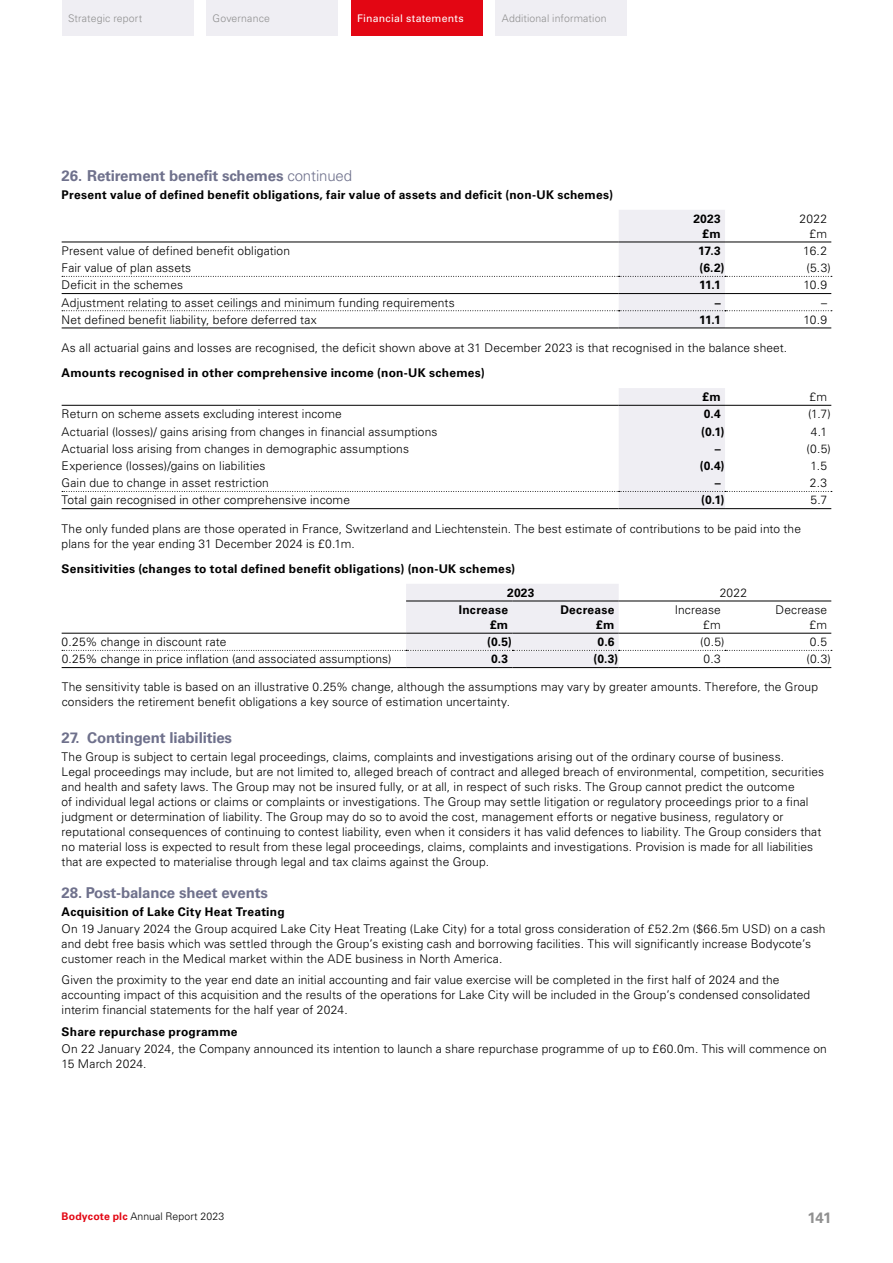
<style>
.page{position:relative;width:893px;height:1263px;background:#fff}
.page>*{position:absolute;margin:0;border:0;box-sizing:border-box;transform-origin:0 0}
.t1{font:700 15px "Univers LT Std";letter-spacing:-.01em;color:#6f718c}
.t2{font:700 15px "Univers LT Std";color:#909090}
.t3{font:300 12px/15px "Univers LT Std";letter-spacing:.01em;color:#000}
.t4{font:700 12px/15px "Univers LT Std";letter-spacing:.02em;color:#000;text-align:right}
.t5{font:300 10.5px "Univers LT Std";letter-spacing:.015em;color:#909090}
.t6{font:300 10.5px "Univers LT Std";letter-spacing:.01em;color:#000}
.t7{font:10.5px "Univers LT Std";letter-spacing:.025em;color:#fff}
.s1{font-weight:300}
.s2{font-weight:700;color:#e30613}
</style>
<div class="page">
<hr style="left:62px;top:328px;width:557px;height:1px;background:#000">
<hr style="left:619px;top:328px;width:106px;height:1px;background:#000">
<hr style="left:725px;top:328px;width:106px;height:1px;background:#000">
<svg style="left:62px;top:210px;width:770px;height:118px"></svg>
<svg style="left:62px;top:388px;width:770px;height:121px"></svg>
<svg style="left:62px;top:584px;width:770px;height:83px"></svg>
<hr style="left:406px;top:601px;width:106px;height:1px;background:#000">
<hr style="left:512px;top:601px;width:107px;height:1px;background:#000">
<hr style="left:619px;top:601px;width:106px;height:1px;background:#000">
<hr style="left:725px;top:601px;width:106px;height:1px;background:#000">
<hr style="left:62px;top:633px;width:344px;height:1px;background:#000">
<hr style="left:406px;top:633px;width:106px;height:1px;background:#000">
<hr style="left:512px;top:633px;width:107px;height:1px;background:#000">
<hr style="left:619px;top:633px;width:106px;height:1px;background:#000">
<hr style="left:725px;top:633px;width:106px;height:1px;background:#000">
<hr style="left:62px;top:667px;width:344px;height:1px;background:#000">
<hr style="left:406px;top:667px;width:106px;height:1px;background:#000">
<hr style="left:512px;top:667px;width:107px;height:1px;background:#000">
<hr style="left:619px;top:667px;width:106px;height:1px;background:#000">
<hr style="left:725px;top:667px;width:106px;height:1px;background:#000">
<div style="left:62px;top:0;width:131px;height:36px;background:#efeef3"></div>
<div style="left:206px;top:0;width:132px;height:36px;background:#efeef3"></div>
<div style="left:351px;top:0;width:132px;height:36px;background:#e30613"></div>
<div style="left:495px;top:0;width:132px;height:36px;background:#efeef3"></div>
<p class="t5" style="left:68px;top:12px;width:76px">Strategic report</p>
<p class="t5" style="left:213px;top:12px;width:59px">Governance</p>
<p class="t7" style="left:357px;top:13px;width:108px">Financial statements</p>
<p class="t5" style="left:502px;top:12px;width:106px">Additional information</p>
<p class="t1" style="left:62px;top:167px;width:292px">26. Retirement benefit schemes <span class="s1">continued</span></p>
<p class="t4" style="left:62px;top:188px;width:553px">Present value of defined benefit obligations, fair value of assets and deficit (non-UK schemes)</p>
<p class="t4" style="left:693px;top:211px;width:29px">2023 £m</p>
<p class="t3" style="left:799px;top:211px;width:29px;text-align:right">2022 £m</p>
<p class="t3" style="left:62px;top:243px;width:230px">Present value of defined benefit obligation</p>
<p class="t4" style="left:698px;top:243px;width:24px">17.3</p>
<p class="t3" style="left:803px;top:243px;width:25px">16.2</p>
<p class="t3" style="left:62px;top:260px;width:131px">Fair value of plan assets</p>
<p class="t4" style="left:699px;top:260px;width:27px">(6.2)</p>
<p class="t3" style="left:806px;top:260px;width:26px">(5.3)</p>
<p class="t3" style="left:62px;top:278px;width:123px">Deficit in the schemes</p>
<p class="t4" style="left:699px;top:278px;width:23px">11.1</p>
<p class="t3" style="left:803px;top:278px;width:25px">10.9</p>
<p class="t3" style="left:62px;top:295px;width:395px">Adjustment relating to asset ceilings and minimum funding requirements</p>
<p class="t4" style="left:715px;top:295px;width:7px">–</p>
<p class="t3" style="left:821px;top:295px;width:7px">–</p>
<p class="t3" style="left:62px;top:312px;width:257px">Net defined benefit liability, before deferred tax</p>
<p class="t4" style="left:699px;top:312px;width:23px">11.1</p>
<p class="t3" style="left:803px;top:312px;width:25px">10.9</p>
<p class="t3" style="left:62px;top:340px;width:727px">As all actuarial gains and losses are recognised, the deficit shown above at 31 December 2023 is that recognised in the balance sheet.</p>
<p class="t4" style="left:62px;top:366px;width:425px">Amounts recognised in other comprehensive income (non-UK schemes)</p>
<p class="t4" style="left:703px;top:389px;width:20px">£m</p>
<p class="t3" style="left:810px;top:389px;width:19px">£m</p>
<p class="t3" style="left:62px;top:407px;width:282px">Return on scheme assets excluding interest income</p>
<p class="t4" style="left:704px;top:407px;width:18px">0.4</p>
<p class="t3" style="left:808px;top:407px;width:24px">(1.7)</p>
<p class="t3" style="left:62px;top:424px;width:377px">Actuarial (losses)/ gains arising from changes in financial assumptions</p>
<p class="t4" style="left:701px;top:424px;width:25px">(0.1)</p>
<p class="t3" style="left:811px;top:424px;width:18px">4.1</p>
<p class="t3" style="left:62px;top:441px;width:349px">Actuarial loss arising from changes in demographic assumptions</p>
<p class="t4" style="left:715px;top:441px;width:7px">–</p>
<p class="t3" style="left:807px;top:441px;width:26px">(0.5)</p>
<p class="t3" style="left:62px;top:458px;width:205px">Experience (losses)/gains on liabilities</p>
<p class="t4" style="left:700px;top:458px;width:26px">(0.4)</p>
<p class="t3" style="left:811px;top:458px;width:18px">1.5</p>
<p class="t3" style="left:62px;top:475px;width:209px">Gain due to change in asset restriction</p>
<p class="t4" style="left:715px;top:476px;width:7px">–</p>
<p class="t3" style="left:810px;top:475px;width:19px">2.3</p>
<p class="t3" style="left:62px;top:493px;width:290px">Total gain recognised in other comprehensive income</p>
<p class="t4" style="left:701px;top:493px;width:25px">(0.1)</p>
<p class="t3" style="left:810px;top:493px;width:18px">5.7</p>
<p class="t3" style="left:62px;top:521px;width:741px">The only funded plans are those operated in France, Switzerland and Liechtenstein. The best estimate of contributions to be paid into the plans for the year ending 31 December 2024 is £0.1m.</p>
<p class="t4" style="left:507px;top:557px;width:29px;line-height:23.5px;text-align:left;text-indent:-446px">Sensitivities (changes to total defined benefit obligations) (non-UK schemes)<br>2023</p>
<p class="t3" style="left:720px;top:585px;width:29px">2022</p>
<p class="t4" style="left:459px;top:602px;width:51px">Increase £m</p>
<p class="t4" style="left:560px;top:602px;width:56px">Decrease £m</p>
<p class="t3" style="left:675px;top:602px;width:48px;text-align:right">Increase £m</p>
<p class="t3" style="left:776px;top:602px;width:53px;text-align:right">Decrease £m</p>
<p class="t3" style="left:62px;top:634px;width:166px">0.25% change in discount rate</p>
<p class="t4" style="left:487px;top:634px;width:26px">(0.5)</p>
<p class="t4" style="left:598px;top:634px;width:18px">0.6</p>
<p class="t3" style="left:700px;top:634px;width:26px">(0.5)</p>
<p class="t3" style="left:810px;top:634px;width:19px">0.5</p>
<p class="t3" style="left:62px;top:652px;width:331px">0.25% change in price inflation (and associated assumptions)</p>
<p class="t4" style="left:491px;top:652px;width:19px">0.3</p>
<p class="t4" style="left:593px;top:652px;width:26px">(0.3)</p>
<p class="t3" style="left:703px;top:652px;width:19px">0.3</p>
<p class="t3" style="left:806px;top:652px;width:26px">(0.3)</p>
<p class="t3" style="left:62px;top:680px;width:758px">The sensitivity table is based on an illustrative 0.25% change, although the assumptions may vary by greater amounts. Therefore, the Group considers the retirement benefit obligations a key source of estimation uncertainty.</p>
<p class="t1" style="left:62px;top:728px;width:172px">27. Contingent liabilities</p>
<p class="t3" style="left:62px;top:749px;width:764px">The Group is subject to certain legal proceedings, claims, complaints and investigations arising out of the ordinary course of business.<br>Legal proceedings may include, but are not limited to, alleged breach of contract and alleged breach of environmental, competition, securities and health and safety laws. The Group may not be insured fully, or at all, in respect of such risks. The Group cannot predict the outcome<br>of individual legal actions or claims or complaints or investigations. The Group may settle litigation or regulatory proceedings prior to a final judgment or determination of liability. The Group may do so to avoid the cost, management efforts or negative business, regulatory or reputational consequences of continuing to contest liability, even when it considers it has valid defences to liability. The Group considers that no material loss is expected to result from these legal proceedings, claims, complaints and investigations. Provision is made for all liabilities that are expected to materialise through legal and tax claims against the Group.</p>
<p class="t1" style="left:62px;top:884px;width:208px">28. Post-balance sheet events</p>
<p class="t4" style="left:62px;top:904px;width:225px">Acquisition of Lake City Heat Treating</p>
<p class="t3" style="left:62px;top:921px;width:765px">On 19 January 2024 the Group acquired Lake City Heat Treating (Lake City) for a total gross consideration of £52.2m ($66.5m USD) on a cash and debt free basis which was settled through the Group’s existing cash and borrowing facilities. This will significantly increase Bodycote’s customer reach in the Medical market within the ADE business in North America.</p>
<p class="t3" style="left:62px;top:973px;width:750px">Given the proximity to the year end date an initial accounting and fair value exercise will be completed in the first half of 2024 and the accounting impact of this acquisition and the results of the operations for Lake City will be included in the Group’s condensed consolidated interim financial statements for the half year of 2024.</p>
<p class="t4" style="left:62px;top:1024px;width:177px">Share repurchase programme</p>
<p class="t3" style="left:62px;top:1041px;width:767px">On 22 January 2024, the Company announced its intention to launch a share repurchase programme of up to £60.0m. This will commence on<br>15 March 2024.</p>
<p class="t6" style="left:62px;top:1209px;width:164px"><span class="s2">Bodycote plc</span> Annual Report 2023</p>
<p class="t2" style="left:807px;top:1209px;width:25px">141</p>
</div>
